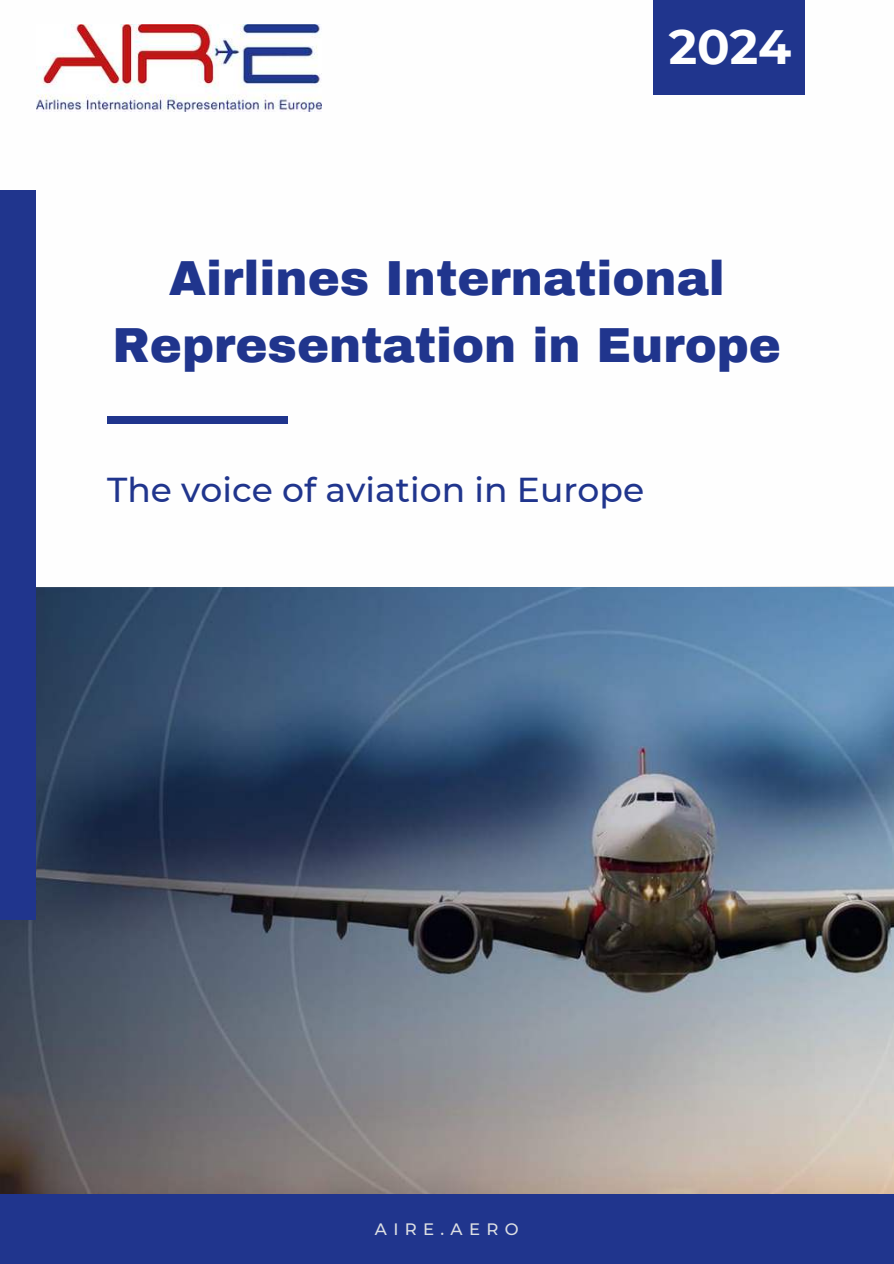
<style>
.page{position:relative;width:894px;height:1264px;background:#fff}
.page>*{position:absolute;margin:0;border:0;box-sizing:border-box;transform-origin:0 0}
.t1{font:900 48.15px/66.3px "Archivo";color:#20358d;text-align:center}
.t2{font:700 48.15px "Montserrat";color:#fefefe}
.t3{font:500 34.5px "Montserrat";color:#20358d}
.t4{font:500 16.5px "Montserrat";letter-spacing:.385em;color:#dddfe3}
</style>
<div class="page">
<img style="left:0;top:587px;width:893px;height:607px">
<div style="left:107px;top:416px;width:180px;height:7px;background:#20358d"></div>
<div style="left:653px;top:0;width:151px;height:95px;background:#20358d"></div>
<div style="left:0;top:191px;width:36px;height:728px;background:#20358d"></div>
<div style="left:0;top:1194px;width:893px;height:69px;background:#20358d"></div>
<img style="left:36px;top:25px;width:285px;height:87px">
<p class="t2" style="left:668px;top:13px;width:124px">2024</p>
<p class="t1" style="left:112px;top:246px;width:670px">Airlines International<br>Representation in Europe</p>
<p class="t3" style="left:107px;top:465px;width:538px">The voice of aviation in Europe</p>
<p class="t4" style="left:375px;top:1217px;width:145px">AIRE.AERO</p>
</div>
